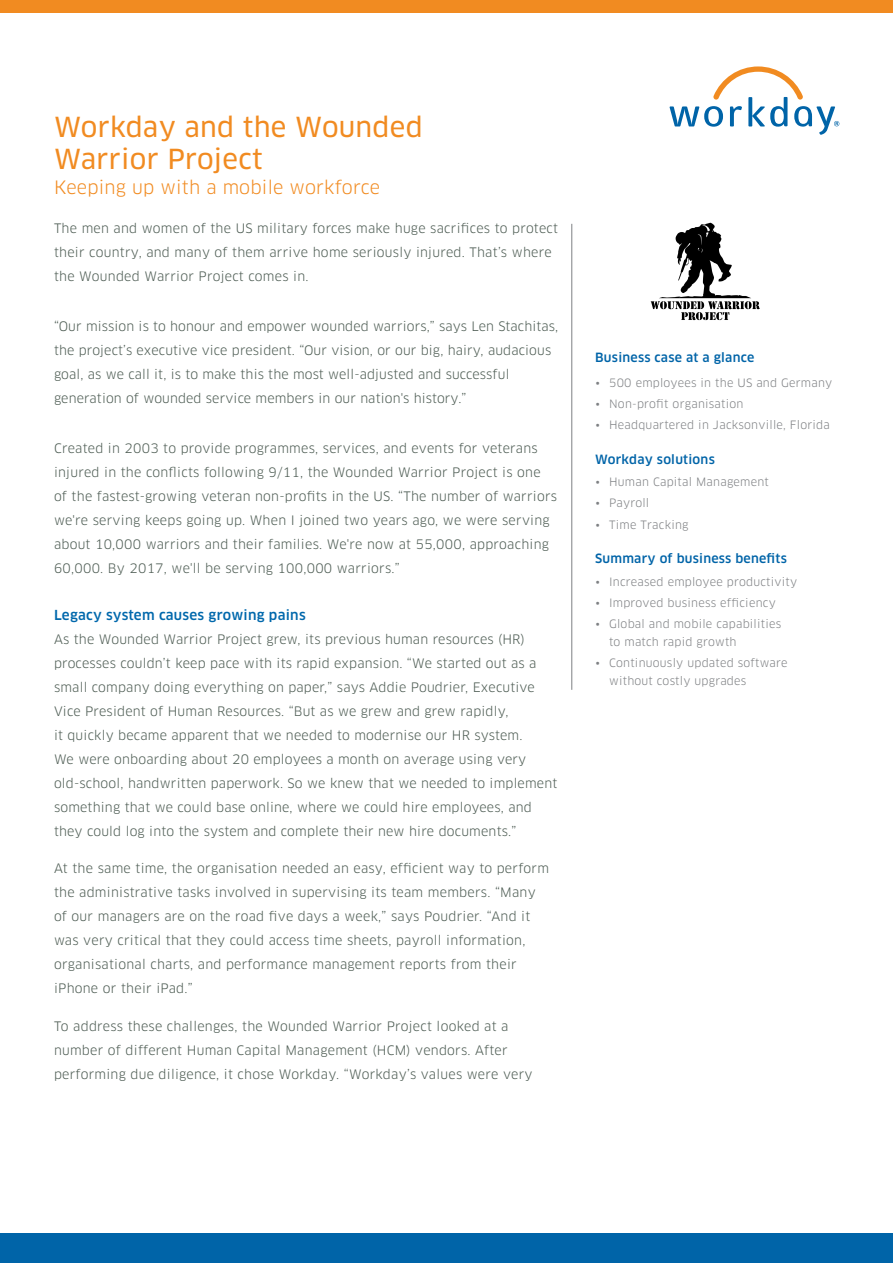
<style>
.page{position:relative;width:893px;height:1263px;background:#fff}
.page>*{position:absolute;margin:0;border:0;box-sizing:border-box;transform-origin:0 0}
.t1{font:27px/31.5px "Clan OT News";letter-spacing:.01em;color:#f18b21}
.t2{font:18px "Clan OT";letter-spacing:.01em;color:#f18b21}
.t3{font:500 13.5px "Clan OT";letter-spacing:.02em;color:#0068ac}
.t4{font:12.75px/24px "Clan OT";letter-spacing:.015em;color:#4c5b52}
.t5{font:500 12.45px "Clan OT";letter-spacing:.02em;color:#0064a8}
.t6{font:11.25px/18px "Clan OT";letter-spacing:.02em;color:#7e8083}
.s1{font-size:11.7px}
</style>
<div class="page">
<svg style="left:669px;top:66px;width:170px;height:69px"></svg>
<div style="left:0;top:1233px;width:893px;height:30px;background:#0064a8"></div>
<div style="left:0;top:0;width:893px;height:13px;background:#f18b21"></div>
<hr style="left:571px;top:224px;width:1px;height:466px;background:#7e8083">
<img style="left:650px;top:223px;width:110px;height:98px">
<h1 class="t1" style="left:54px;top:112px;width:370px">Workday and the Wounded<br>Warrior Project</h1>
<h2 class="t2" style="left:54px;top:177px;width:327px">Keeping up with a mobile workforce</h2>
<p class="t4" style="left:54px;top:216px;width:506px">The men and women of the US military forces make huge sacrifices to protect their country, and many of them arrive home seriously injured. That’s where the Wounded Warrior Project comes in.</p>
<p class="t4" style="left:54px;top:314px;width:506px">“Our mission is to honour and empower wounded warriors,” says Len Stachitas, the project’s executive vice president. “Our vision, or our big, hairy, audacious goal, as we call it, is to make this the most well-adjusted and successful generation of wounded service members in our nation's history.”</p>
<p class="t4" style="left:54px;top:436px;width:505px">Created in 2003 to provide programmes, services, and events for veterans injured in the conflicts following 9/11, the Wounded Warrior Project is one<br>of the fastest-growing veteran non-profits in the US. “The number of warriors we're serving keeps going up. When I joined two years ago, we were serving about 10,000 warriors and their families. We're now at 55,000, approaching 60,000. By 2017, we'll be serving 100,000 warriors.”</p>
<p class="t3" style="left:54px;top:607px;width:253px">Legacy system causes growing pains</p>
<p class="t4" style="left:54px;top:627px;width:505px">As the Wounded Warrior Project grew, its previous human resources (HR) processes couldn’t keep pace with its rapid expansion. “We started out as a small company doing everything on paper,” says Addie Poudrier, Executive Vice President of Human Resources. “But as we grew and grew rapidly,<br>it quickly became apparent that we needed to modernise our HR system.<br>We were onboarding about 20 employees a month on average using very old-school, handwritten paperwork. So we knew that we needed to implement something that we could base online, where we could hire employees, and they could log into the system and complete their new hire documents.”</p>
<p class="t4" style="left:54px;top:856px;width:496px">At the same time, the organisation needed an easy, efficient way to perform the administrative tasks involved in supervising its team members. “Many of our managers are on the road five days a week,” says Poudrier. “And it was very critical that they could access time sheets, payroll information, organisational charts, and performance management reports from their iPhone or their iPad.”</p>
<p class="t4" style="left:54px;top:1014px;width:480px">To address these challenges, the Wounded Warrior Project looked at a number of different Human Capital Management (HCM) vendors. After performing due diligence, it chose Workday. “Workday’s values were very</p>
<p class="t5" style="left:595px;top:350px;width:161px">Business case at a glance</p>
<p class="t6" style="left:596px;top:374px;width:238px"><span class="s1">•</span> 500 employees in the US and Germany</p>
<p class="t6" style="left:596px;top:395px;width:149px"><span class="s1">•</span> Non-profit organisation</p>
<p class="t6" style="left:596px;top:416px;width:236px"><span class="s1">•</span> Headquartered in Jacksonville, Florida</p>
<p class="t5" style="left:595px;top:452px;width:121px">Workday solutions</p>
<p class="t6" style="left:596px;top:473px;width:175px"><span class="s1">•</span> Human Capital Management</p>
<p class="t6" style="left:596px;top:494px;width:55px"><span class="s1">•</span> Payroll</p>
<p class="t6" style="left:596px;top:515px;width:94px"><span class="s1">•</span> Time Tracking</p>
<p class="t5" style="left:595px;top:551px;width:193px">Summary of business benefits</p>
<p class="t6" style="left:596px;top:572px;width:203px"><span class="s1">•</span> Increased employee productivity</p>
<p class="t6" style="left:596px;top:594px;width:182px"><span class="s1">•</span> Improved business efficiency</p>
<p class="t6" style="left:609px;top:615px;width:174px;text-indent:-14px"><span class="s1">•</span> Global and mobile capabilities to match rapid growth</p>
<p class="t6" style="left:609px;top:654px;width:180px;text-indent:-14px"><span class="s1">•</span> Continuously updated software without costly upgrades</p>
</div>
